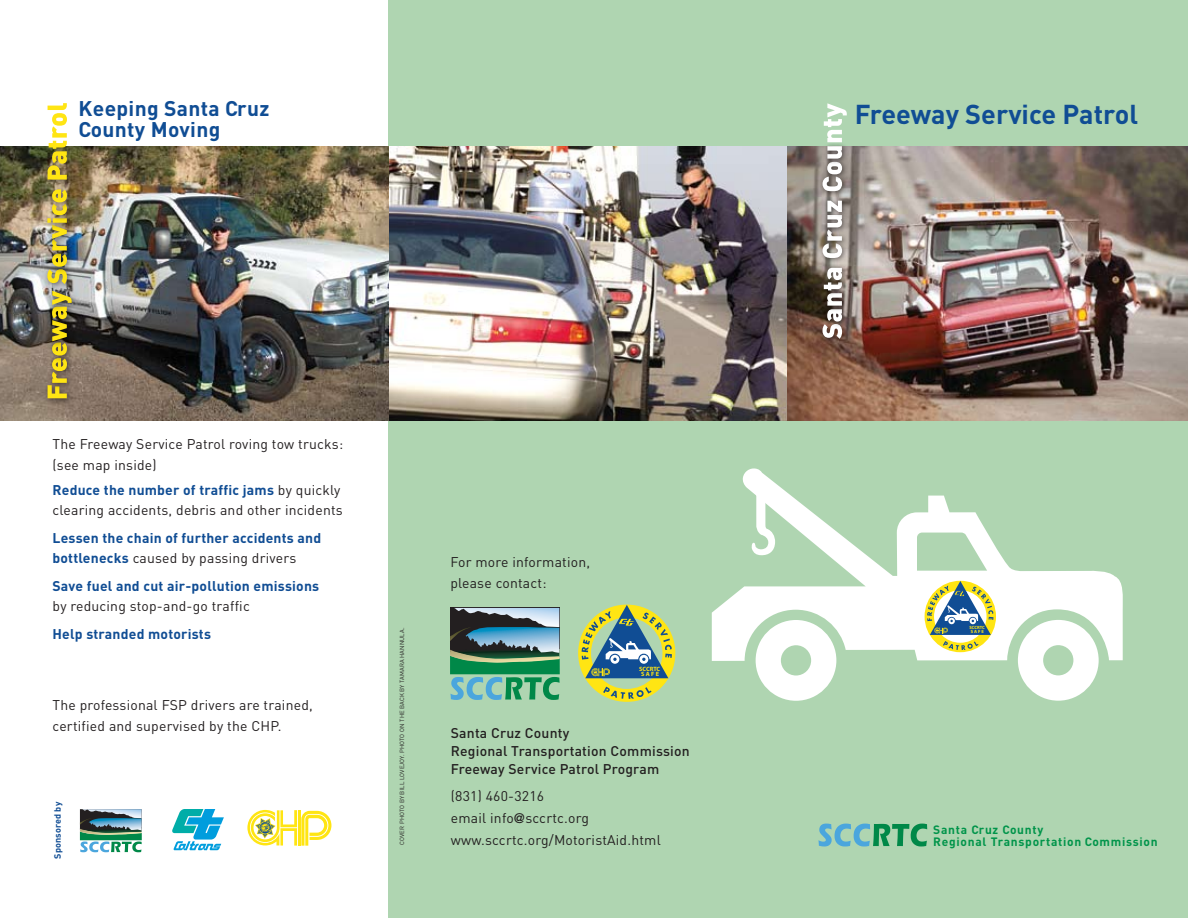
<style>
.page{position:relative;width:1188px;height:918px;background:#fff}
.page>*{position:absolute;margin:0;border:0;box-sizing:border-box;transform-origin:0 0}
.t1{font:700 27px "DIN";color:#104d94}
.t2{font:700 21px/21px "DIN";letter-spacing:.015em;color:#104d94}
.t3{font:13.95px/20.2px "DIN";letter-spacing:.015em;color:#231f20}
.t4{font:700 13.95px/19.5px "DIN";letter-spacing:.015em;color:#104d94}
.t5{font:500 13.95px/18px "DIN";letter-spacing:.015em;color:#231f20}
.t6{font:700 12px/12px "DIN";letter-spacing:.06em;color:#00944a}
.t7{font:700 9px "DIN";letter-spacing:.015em;color:#104d94}
.t8{font:700 6.15px/5.2px "Myriad Pro";color:#ffe513;text-align:center}
.t9{font:6px "DIN";letter-spacing:.015em;color:#231f20}
.t10{font:700 4.5px/3.9px "Myriad Pro";color:#ffe513;text-align:center}
.s1{font-weight:700;color:#104d94}
.s2{font-weight:400;color:#231f20}
.s3{font-family:"Frutiger"}
</style>
<div class="page">
<div style="left:389px;top:0;width:799px;height:918px;background:#afd5b1"></div>
<svg style="left:712px;top:468px;width:411px;height:193px"></svg>
<svg style="left:756px;top:620px;width:80px;height:81px"></svg>
<svg style="left:1018px;top:620px;width:81px;height:81px"></svg>
<svg style="left:172px;top:809px;width:52px;height:41px"></svg>
<img style="left:0;top:147px;width:1188px;height:274px">
<img style="left:817px;top:319px;width:33px;height:27px">
<img style="left:822px;top:313px;width:28px;height:16px">
<img style="left:822px;top:266px;width:28px;height:47px">
<img style="left:818px;top:277px;width:32px;height:21px">
<svg style="left:823px;top:268px;width:19px;height:71px"></svg>
<img style="left:817px;top:238px;width:33px;height:28px">
<img style="left:822px;top:235px;width:28px;height:13px">
<img style="left:822px;top:220px;width:28px;height:15px">
<img style="left:822px;top:199px;width:28px;height:21px">
<svg style="left:823px;top:201px;width:19px;height:57px"></svg>
<img style="left:817px;top:171px;width:33px;height:28px">
<img style="left:822px;top:166px;width:28px;height:16px">
<img style="left:822px;top:146px;width:28px;height:20px">
<svg style="left:823px;top:103px;width:24px;height:88px"></svg>
<img style="left:41px;top:379px;width:35px;height:28px">
<img style="left:46px;top:380px;width:30px;height:12px">
<img style="left:46px;top:364px;width:30px;height:16px">
<img style="left:46px;top:336px;width:30px;height:28px">
<img style="left:46px;top:328px;width:29px;height:22px">
<img style="left:46px;top:313px;width:30px;height:15px">
<img style="left:46px;top:285px;width:34px;height:28px">
<svg style="left:48px;top:293px;width:24px;height:105px;background:#9f8f3b"></svg>
<img style="left:41px;top:263px;width:35px;height:30px">
<img style="left:46px;top:224px;width:30px;height:52px">
<img style="left:46px;top:233px;width:30px;height:26px">
<img style="left:41px;top:212px;width:34px;height:19px">
<img style="left:46px;top:211px;width:30px;height:13px">
<img style="left:46px;top:188px;width:30px;height:23px">
<img style="left:47px;top:189px;width:20px;height:95px">
<img style="left:41px;top:159px;width:35px;height:29px">
<svg style="left:48px;top:103px;width:19px;height:77px"></svg>
<svg style="left:80px;top:809px;width:62px;height:43px;background:#64948e"></svg>
<svg style="left:450px;top:608px;width:110px;height:92px;background:#598f83"></svg>
<svg style="left:578px;top:605px;width:97px;height:97px"></svg>
<svg style="left:247px;top:810px;width:84px;height:36px"></svg>
<svg style="left:818px;top:824px;width:109px;height:23px"></svg>
<svg style="left:925px;top:581px;width:71px;height:71px;background:#b5c097"></svg>
<h2 class="t2" style="left:79px;top:97px;width:192px">Keeping Santa Cruz<br>County Moving</h2>
<p class="t3" style="left:53px;top:434px;width:292px">The Freeway Service Patrol roving tow trucks: (see map inside)</p>
<p class="t3" style="left:53px;top:480px;width:292px;line-height:19.5px"><span class="s1">Reduce the number of traffic jams</span> by quickly clearing accidents, debris and other incidents</p>
<p class="t4" style="left:53px;top:528px;width:270px">Lessen the chain of further accidents and bottlenecks <span class="s2">caused by passing drivers</span></p>
<p class="t4" style="left:53px;top:576px;width:268px">Save fuel and cut air-pollution emissions</p>
<p class="t3" style="left:53px;top:595px;width:199px">by reducing stop-and-go traffic</p>
<p class="t4" style="left:53px;top:624px;width:160px">Help stranded motorists</p>
<p class="t3" style="left:53px;top:695px;width:262px">The professional FSP drivers are trained, certified and supervised by the CHP.</p>
<p class="t7" style="left:52px;top:859px;width:58px;rotate:-90deg">Sponsored by</p>
<p class="t9" style="left:398px;top:845px;width:218px;rotate:-90deg">COVER PHOTO BY BILL LOVEJOY. PHOTO ON THE BACK BY TAMARA HANNULA.</p>
<p class="t3" style="left:450px;top:552px;width:141px">For more information, please contact:</p>
<p class="t8" style="left:639px;top:666px;width:23px">SCCRTC<br>S A F E</p>
<p class="t5" style="left:451px;top:723px;width:240px">Santa Cruz County<br>Regional Transportation Commission<br>Freeway Service Patrol Program</p>
<p class="t3" style="left:451px;top:785px;width:212px;line-height:21.8px">(831) 460-3216<br>email info<span class="s3">@</span>sccrtc.org www.sccrtc.org/MotoristAid.html</p>
<h1 class="t1" style="left:855px;top:96px;width:285px">Freeway Service Patrol</h1>
<p class="t10" style="left:969px;top:626px;width:17px">SCCRTC<br>S A F E</p>
<p class="t6" style="left:933px;top:823px;width:226px">Santa Cruz County<br>Regional Transportation Commission</p>
</div>
